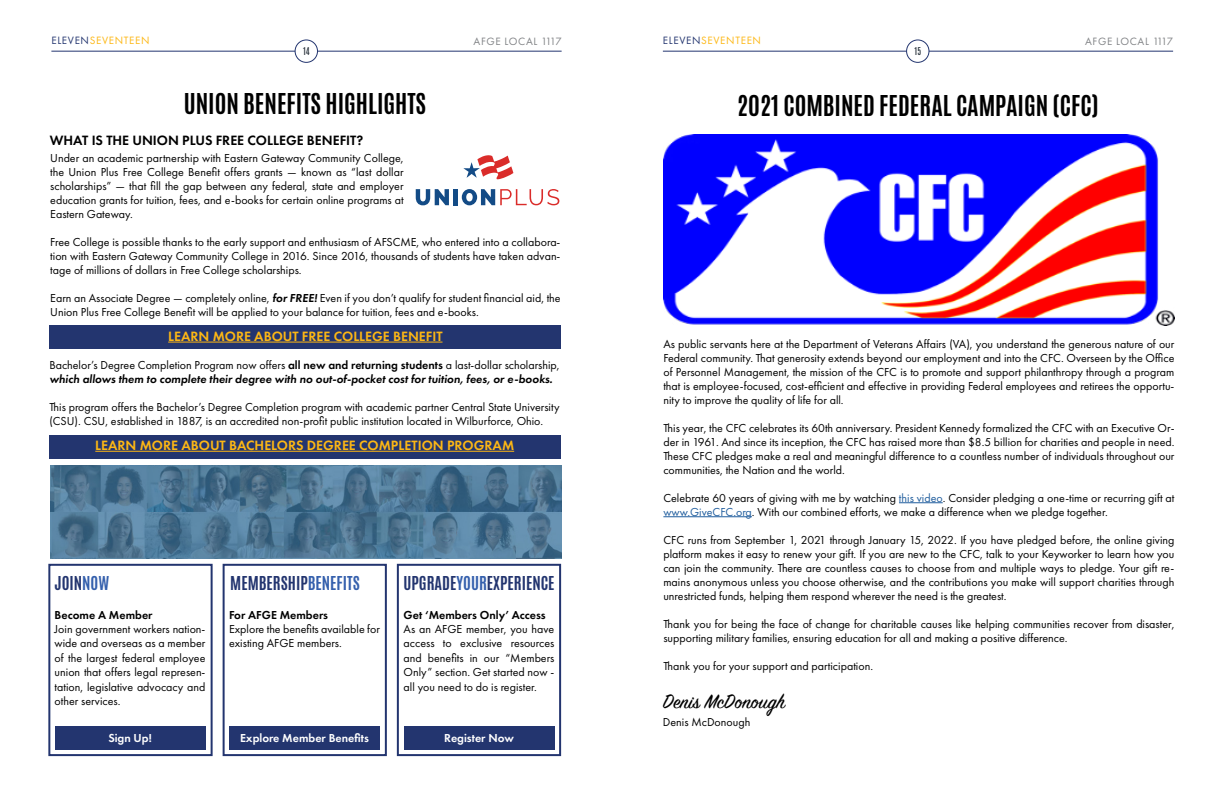
<style>
.page{position:relative;width:1224px;height:792px;background:#fff}
.page>*{position:absolute;margin:0;border:0;box-sizing:border-box;transform-origin:0 0}
.t1{font:700 24px "Antonio";color:#000}
.t2{font:22px "Sign Painter House Script";color:#000}
.t3{font:700 16px "Antonio";color:#23356f}
.t4{font:600 14px "Futura PT";color:#fdb714}
.t5{font:600 14px "Futura PT";color:#000}
.t6{font:12px/14px "Futura PT";color:#000;text-align:justify}
.t7{font:italic 600 12px/14px "Futura PT";color:#000}
.t8{font:600 12px "Futura PT";color:#000}
.t9{font:600 12px "Futura PT";color:#fff}
.t10{font:11px "Futura PT";letter-spacing:.06em;color:#fdb714}
.t11{font:11px "Futura PT";letter-spacing:.06em;color:#808285}
.t12{font:9px "Antonio";color:#1c2630}
.s1{color:#23356f}
.s2{font-weight:600;font-style:italic}
.s3{font-weight:400;font-style:normal}
.s4{font-style:normal}
.s5{color:#3560ad}
.s6{color:#215e9e}
</style>
<div class="page">
<hr style="left:663px;top:51px;width:510px;height:1px;background:#23356f">
<hr style="left:51px;top:51px;width:511px;height:1px;background:#23356f">
<div style="left:907px;top:40px;width:22px;height:22px;background:#fff;border-radius:50%"></div>
<div style="left:906px;top:39px;width:23px;height:24px;border:1px solid #23356f;border-radius:50%"></div>
<div style="left:295px;top:40px;width:23px;height:22px;background:#fff;border-radius:50%"></div>
<div style="left:295px;top:39px;width:23px;height:24px;border:1px solid #23356f;border-radius:50%"></div>
<div style="left:48px;top:564px;width:165px;height:192px;background:#fff;border:2px solid #23356f"></div>
<div style="left:223px;top:564px;width:164px;height:192px;background:#fff;border:2px solid #23356f"></div>
<div style="left:397px;top:564px;width:164px;height:192px;background:#fff;border:2px solid #23356f"></div>
<div style="left:55px;top:726px;width:150px;height:24px;background:#23356f"></div>
<div style="left:229px;top:726px;width:151px;height:24px;background:#23356f"></div>
<div style="left:404px;top:726px;width:150px;height:24px;background:#23356f"></div>
<img style="left:51px;top:465px;width:510px;height:94px">
<div style="left:50px;top:325px;width:511px;height:24px;background:#23356f"></div>
<hr style="left:168px;top:342px;width:275px;height:1px;background:#fdb714">
<div style="left:49px;top:435px;width:512px;height:23px;background:#23356f"></div>
<hr style="left:95px;top:451px;width:419px;height:1px;background:#fdb714">
<hr style="left:899px;top:502px;width:44px;height:1px;background:#215e9e">
<hr style="left:663px;top:516px;width:89px;height:1px;background:#215e9e">
<img style="left:663px;top:134px;width:511px;height:191px">
<svg style="left:416px;top:189px;width:33px;height:16px"></svg>
<hr style="left:454px;top:189px;width:4px;height:16px;background:#134b86">
<svg style="left:462px;top:189px;width:97px;height:16px"></svg>
<svg style="left:463px;top:155px;width:50px;height:24px"></svg>
<p class="t10" style="left:51px;top:34px;width:100px"><span class="s1">ELEVEN</span>SEVENTEEN</p>
<p class="t11" style="left:474px;top:35px;width:90px">AFGE LOCAL 1117</p>
<p class="t10" style="left:663px;top:34px;width:100px"><span class="s1">ELEVEN</span>SEVENTEEN</p>
<p class="t11" style="left:1085px;top:35px;width:90px">AFGE LOCAL 1117</p>
<p class="t12" style="left:303px;top:44px;width:8px">14</p>
<p class="t12" style="left:915px;top:44px;width:8px">15</p>
<h1 class="t1" style="left:184px;top:85px;width:244px">UNION BENEFITS HIGHLIGHTS</h1>
<p class="t5" style="left:50px;top:131px;width:315px">WHAT IS THE UNION PLUS FREE COLLEGE BENEFIT?</p>
<h1 class="t1" style="left:737px;top:87px;width:363px">2021 COMBINED FEDERAL CAMPAIGN (CFC)</h1>
<p class="t6" style="left:50px;top:151px;width:355px">Under an academic partnership with Eastern Gateway Community College, the Union Plus Free College Benefit offers grants — known as “last dollar scholarships” — that fill the gap between any federal, state and employer education grants for tuition, fees, and e-books for certain online programs at Eastern Gateway.</p>
<p class="t6" style="left:50px;top:235px;width:512px">Free College is possible thanks to the early support and enthusiasm of AFSCME, who entered into a collabora&shy;tion with Eastern Gateway Community College in 2016. Since 2016, thousands of students have taken advan&shy;tage of millions of dollars in Free College scholarships.</p>
<p class="t6" style="left:50px;top:291px;width:512px">Earn an Associate Degree — completely online, <span class="s2">for FREE!</span> Even if you don’t qualify for student financial aid, the<br>Union Plus Free College Benefit will be applied to your balance for tuition, fees and e-books.</p>
<p class="t4" style="left:168px;top:327px;width:276px">LEARN MORE ABOUT FREE COLLEGE BENEFIT</p>
<p class="t7" style="left:49px;top:358px;width:512px"><span class="s3">Bachelor’s Degree Completion Program now offers</span> <span class="s4">all new and returning students</span> <span class="s3">a last-dollar scholarship, </span>which allows them to complete their degree with no out-of-pocket cost for tuition, fees, or e-books.</p>
<p class="t6" style="left:49px;top:400px;width:512px">This program offers the Bachelor’s Degree Completion program with academic partner Central State University (CSU). CSU, established in 1887, is an accredited non-profit public institution located in Wilburforce, Ohio.</p>
<p class="t4" style="left:95px;top:436px;width:420px">LEARN MORE ABOUT BACHELORS DEGREE COMPLETION PROGRAM</p>
<h3 class="t3" style="left:55px;top:571px;width:56px">JOIN<span class="s5">NOW</span></h3>
<h3 class="t3" style="left:230px;top:571px;width:131px">MEMBERSHIP<span class="s5">BENEFITS</span></h3>
<h3 class="t3" style="left:404px;top:571px;width:153px">UPGRADE<span class="s5">YOUR</span>EXPERIENCE</h3>
<p class="t8" style="left:55px;top:607px;width:99px">Become A Member</p>
<p class="t6" style="left:55px;top:622px;width:152px;line-height:14.4px">Join government workers nation&shy;wide and overseas as a member of the largest federal employee union that offers legal represen&shy;tation, legislative advocacy and other services.</p>
<p class="t8" style="left:229px;top:607px;width:101px">For AFGE Members</p>
<p class="t6" style="left:229px;top:622px;width:152px;line-height:14.4px">Explore the benefits available for existing AFGE members.</p>
<p class="t8" style="left:404px;top:607px;width:144px">Get ‘Members Only’ Access</p>
<p class="t6" style="left:404px;top:622px;width:152px;line-height:14.4px">As an AFGE member, you have access to exclusive resources and benefits in our “Members Only” section. Get started now - all you need to do is register.</p>
<p class="t9" style="left:108px;top:730px;width:45px">Sign Up!</p>
<p class="t9" style="left:240px;top:730px;width:130px">Explore Member Benefits</p>
<p class="t9" style="left:444px;top:730px;width:71px">Register Now</p>
<p class="t6" style="left:663px;top:336px;width:513px">As public servants here at the Department of Veterans Affairs (VA), you understand the generous nature of our Federal community. That generosity extends beyond our employment and into the CFC. Overseen by the Office of Personnel Management, the mission of the CFC is to promote and support philanthropy through a program that is employee-focused, cost-efficient and effective in providing Federal employees and retirees the opportu&shy;nity to improve the quality of life for all.</p>
<p class="t6" style="left:663px;top:421px;width:513px">This year, the CFC celebrates its 60th anniversary. President Kennedy formalized the CFC with an Executive Or&shy;der in 1961. And since its inception, the CFC has raised more than $8.5 billion for charities and people in need.<br>These CFC pledges make a real and meaningful difference to a countless number of individuals throughout our communities, the Nation and the world.</p>
<p class="t6" style="left:663px;top:491px;width:513px">Celebrate 60 years of giving with me by watching <span class="s6">this video</span>. Consider pledging a one-time or recurring gift at <span class="s6">www.GiveCFC.org</span>. With our combined efforts, we make a difference when we pledge together.</p>
<p class="t6" style="left:663px;top:533px;width:513px">CFC runs from September 1, 2021 through January 15, 2022. If you have pledged before, the online giving platform makes it easy to renew your gift. If you are new to the CFC, talk to your Keyworker to learn how you can join the community. There are countless causes to choose from and multiple ways to pledge. Your gift re&shy;mains anonymous unless you choose otherwise, and the contributions you make will support charities through unrestricted funds, helping them respond wherever the need is the greatest.</p>
<p class="t6" style="left:663px;top:617px;width:513px">Thank you for being the face of change for charitable causes like helping communities recover from disaster, supporting military families, ensuring education for all and making a positive difference.</p>
<p class="t6" style="left:663px;top:659px;width:211px">Thank you for your support and participation.</p>
<h2 class="t2" style="left:663px;top:688px;width:124px">Denis McDonough</h2>
<p class="t6" style="left:663px;top:715px;width:89px">Denis McDonough</p>
</div>
